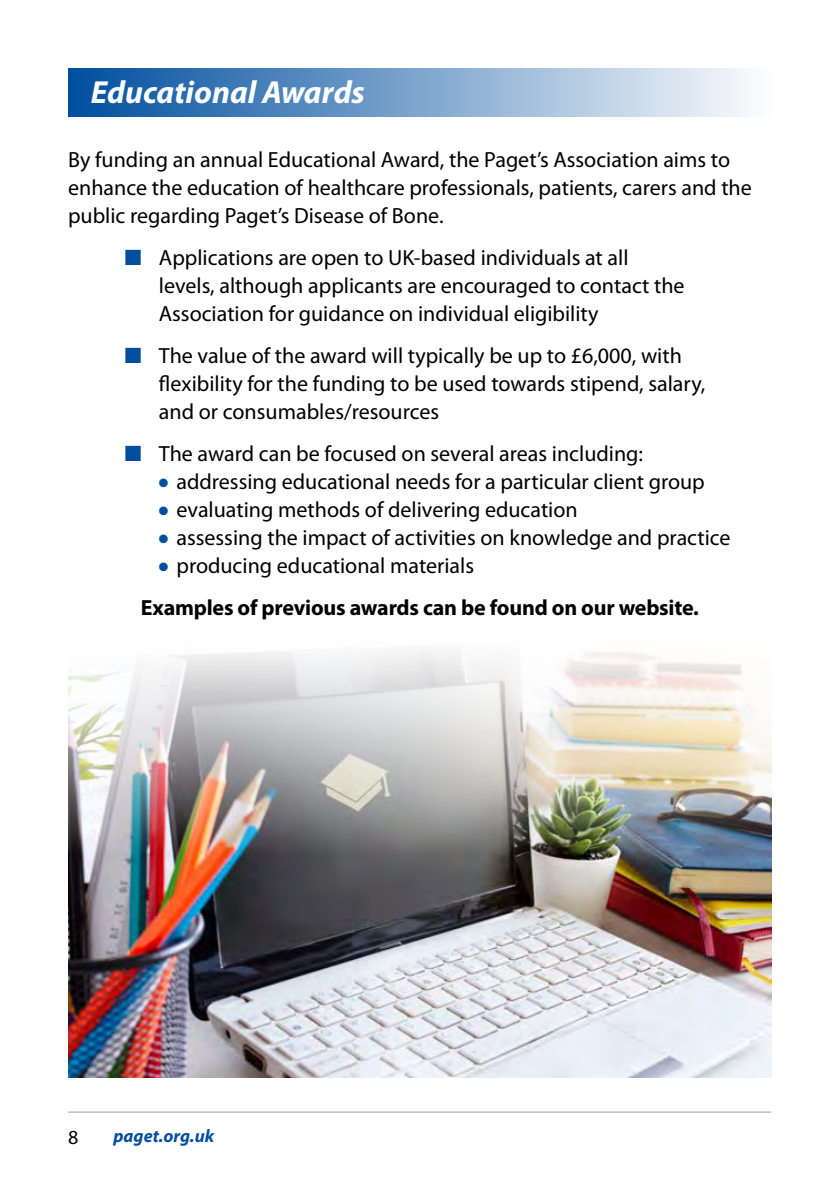
<style>
.page{position:relative;width:840px;height:1191px;background:#fff}
.page>*{position:absolute;margin:0;border:0;box-sizing:border-box;transform-origin:0 0}
.t1{font:italic 700 32px "Myriad Pro";color:#fff}
.t2{font:22px/28px "Myriad Pro";color:#000}
.t3{font:700 22px/42px "Myriad Pro";letter-spacing:-.01em;color:#000}
.t4{font:20px "Myriad Pro";color:#000}
.t5{font:italic 700 18px "Myriad Pro";color:#004f9f}
.s1{color:#004f9f}
.s2{font-weight:400}
</style>
<div class="page">
<div style="left:68px;top:68px;width:703px;height:48px;background:linear-gradient(to right,#004e9e,#fdfdfe)"></div>
<img style="left:68px;top:650px;width:703px;height:427px">
<hr style="left:68px;top:1111px;width:702px;height:1px;background:#9d9d9c">
<h1 class="t1" style="left:91px;top:72px;width:275px">Educational Awards</h1>
<p class="t2" style="left:68px;top:146px;width:685px">By funding an annual Educational Award, the Paget’s Association aims to enhance the education of healthcare professionals, patients, carers and the public regarding Paget’s Disease of Bone.</p>
<p class="t2" style="left:159px;top:244px;width:527px;text-indent:-34px"><span class="s1">■</span> Applications are open to UK-based individuals at all levels, although applicants are encouraged to contact the<br>Association for guidance on individual eligibility</p>
<p class="t2" style="left:159px;top:342px;width:547px;text-indent:-34px"><span class="s1">■</span> The value of the award will typically be up to £6,000, with flexibility for the funding to be used towards stipend, salary, and or consumables/resources</p>
<p class="t2" style="left:125px;top:440px;width:519px"><span class="s1">■</span> The award can be focused on several areas including:</p>
<p class="t2" style="left:159px;top:468px;width:547px"><span class="s1">●</span> addressing educational needs for a particular client group</p>
<p class="t2" style="left:159px;top:496px;width:420px"><span class="s1">●</span> evaluating methods of delivering education</p>
<p class="t2" style="left:159px;top:524px;width:573px"><span class="s1">●</span> assessing the impact of activities on knowledge and practice</p>
<p class="t3" style="left:141px;top:544px;width:559px;text-indent:18px"><span class="s1">●</span> <span class="s2">producing educational materials<br></span>Examples of previous awards can be found on our website.</p>
<p class="t4" style="left:68px;top:1126px;width:12px">8</p>
<p class="t5" style="left:113px;top:1124px;width:102px">paget.org.uk</p>
</div>
